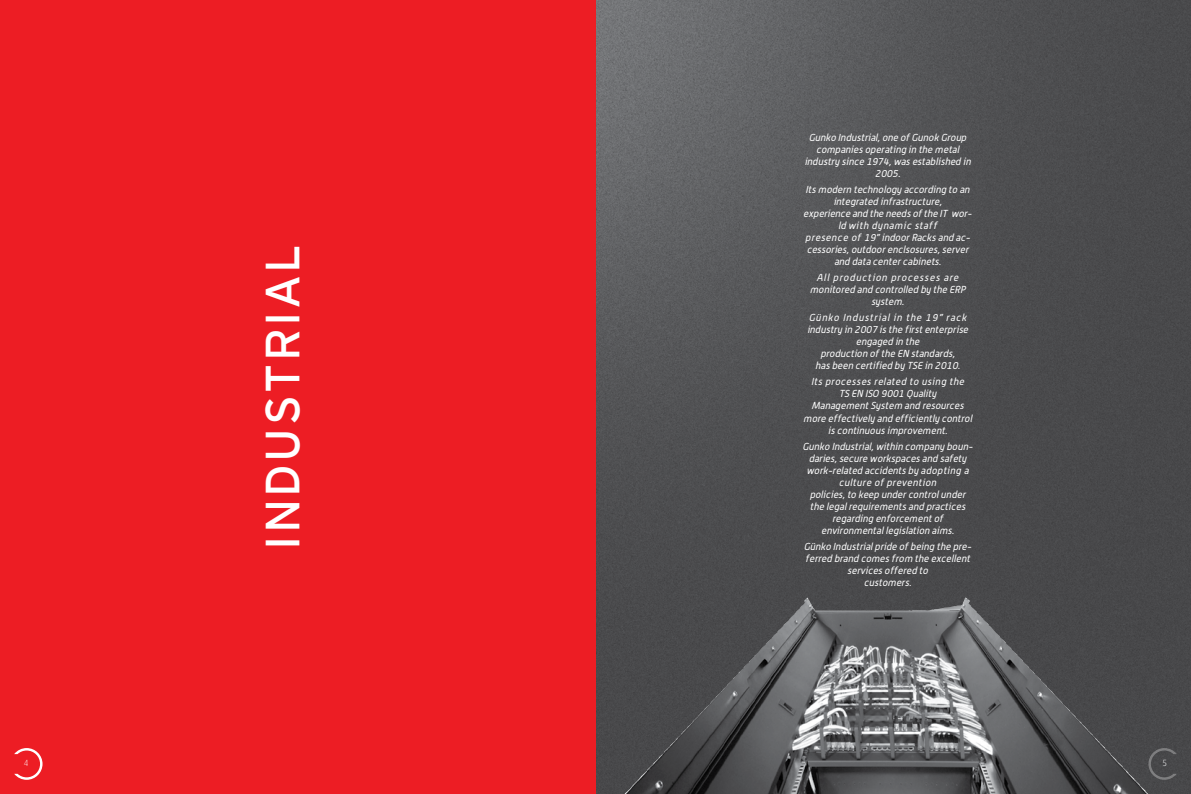
<style>
.page{position:relative;width:1191px;height:794px;background:#fff}
.page>*{position:absolute;margin:0;border:0;box-sizing:border-box;transform-origin:0 0}
.t1{font:48px "Interstate Regular Tr";letter-spacing:.05em;color:#fff}
.t2{font:italic 10px/12px "Alwyn";color:#fff;text-align:center}
.t3{font:9px "Dax Light Tr";color:#fff}
</style>
<div class="page">
<img style="left:595px;top:0;width:596px;height:794px">
<div style="left:0;top:0;width:595px;height:794px;background:#ed1d24"></div>
<img style="left:625px;top:597px;width:523px;height:197px">
<svg style="left:14px;top:748px;width:29px;height:32px"></svg>
<svg style="left:1148px;top:748px;width:28px;height:32px"></svg>
<h1 class="t1" style="left:256px;top:550px;width:308px;rotate:-90deg">INDUSTRIAL</h1>
<p class="t2" style="left:804px;top:132px;width:168px">Gunko Industrial, one of Gunok Group companies operating in the metal industry since 1974, was established in<br>2005.</p>
<p class="t2" style="left:803px;top:184px;width:170px">Its modern technology according to an integrated infrastructure,<br>experience and the needs of the IT wor&shy;ld with dynamic staff<br>presence of 19” indoor Racks and ac&shy;cessories, outdoor enclsosures, server and data center cabinets.</p>
<p class="t2" style="left:809px;top:272px;width:157px">All production processes are monitored and controlled by the ERP system.</p>
<p class="t2" style="left:807px;top:312px;width:163px">Günko Industrial in the 19” rack industry in 2007 is the first enterprise engaged in the<br>production of the EN standards,<br>has been certified by TSE in 2010.</p>
<p class="t2" style="left:803px;top:376px;width:170px">Its processes related to using the<br>TS EN ISO 9001 Quality<br>Management System and resources more effectively and efficiently control is continuous improvement.</p>
<p class="t2" style="left:802px;top:440px;width:172px">Gunko Industrial, within company boun&shy;daries, secure workspaces and safety work-related accidents by adopting a culture of prevention<br>policies, to keep under control under the legal requirements and practices regarding enforcement of environmental legislation aims.</p>
<p class="t2" style="left:803px;top:540px;width:169px">Günko Industrial pride of being the pre&shy;ferred brand comes from the excellent services offered to<br>customers.</p>
<p class="t3" style="left:24px;top:758px;width:6px">4</p>
<p class="t3" style="left:1162px;top:758px;width:6px">5</p>
</div>
